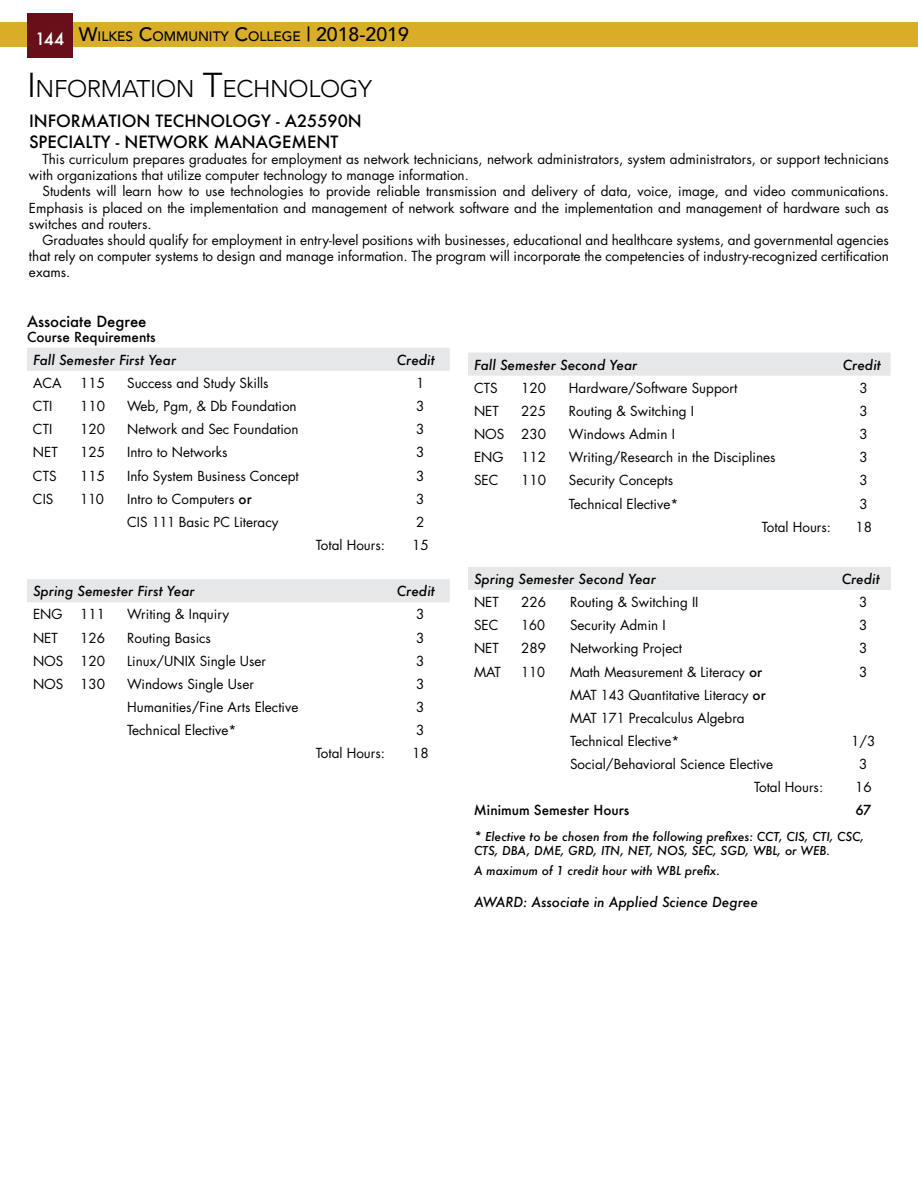
<style>
.page{position:relative;width:918px;height:1188px;background:#fff}
.page>*{position:absolute;margin:0;border:0;box-sizing:border-box;transform-origin:0 0}
.t1{font:300 24.15px "Avenir";letter-spacing:-.015em;color:#000}
.t2{font:500 16.5px/21px "Futura";color:#000}
.t3{font:500 15px "Futura";color:#000}
.t4{font:500 13.65px "Avenir";color:#000}
.t5{font:13.5px/16.2px "Futura Std";color:#000}
.t6{font:italic 500 13.5px "Futura";color:#000}
.t7{font:500 13.5px "Futura";color:#000}
.t8{font:13.5px "Futura Std";color:#000;scale:.95 1}
.t9{font:italic 500 12px/14.4px "Futura";color:#000}
.s1{font-family:"Futura";font-size:16.5px;color:#fff}
.s2{font-size:19.5px}
.s3{font-size:34.5px}
.s4{font-family:"Futura";font-weight:500}
</style>
<div class="page">
<div style="left:0;top:22px;width:918px;height:25px;background:#daad28"></div>
<div style="left:27px;top:13px;width:45px;height:45px;background:#690f1a"></div>
<svg style="left:27px;top:348px;width:423px;height:254px"></svg>
<div style="left:468px;top:353px;width:423px;height:23px;background:#e6e7e8"></div>
<div style="left:468px;top:567px;width:423px;height:23px;background:#e6e7e8"></div>
<p class="t4" style="left:35px;top:24px;width:375px"><span class="s1">144</span> <span class="s2">W</span>ILKES <span class="s2">C</span>OMMUNITY <span class="s2">C</span>OLLEGE <span class="s2">| 2018-2019</span></p>
<h1 class="t1" style="left:27px;top:74px;width:347px"><span class="s3">I</span> NFORMATION <span class="s3">T</span>ECHNOLOGY</h1>
<p class="t2" style="left:29px;top:110px;width:334px">INFORMATION TECHNOLOGY - A25590N<br>SPECIALTY - NETWORK MANAGEMENT</p>
<p class="t5" style="left:29px;top:151px;width:862px;text-indent:14px">This curriculum prepares graduates for employment as network technicians, network administrators, system administrators, or support technicians with organizations that utilize computer technology to manage information.</p>
<p class="t5" style="left:29px;top:184px;width:862px;text-align:justify;text-indent:14px">Students will learn how to use technologies to provide reliable transmission and delivery of data, voice, image, and video communications.<br>Emphasis is placed on the implementation and management of network software and the implementation and management of hardware such as switches and routers.</p>
<p class="t5" style="left:29px;top:232px;width:862px;text-align:justify;text-indent:14px">Graduates should qualify for employment in entry-level positions with businesses, educational and healthcare systems, and governmental agencies that rely on computer systems to design and manage information. The program will incorporate the competencies of industry-recognized certification exams.</p>
<p class="t3" style="left:27px;top:311px;width:121px">Associate Degree</p>
<p class="t7" style="left:27px;top:327px;width:130px">Course Requirements</p>
<p class="t6" style="left:33px;top:351px;width:145px">Fall Semester First Year</p>
<p class="t6" style="left:397px;top:351px;width:39px">Credit</p>
<p class="t5" style="left:33px;top:375px;width:30px">ACA</p>
<p class="t5" style="left:80px;top:375px;width:26px">115</p>
<p class="t5" style="left:127px;top:375px;width:143px">Success and Study Skills</p>
<p class="t5" style="left:416px;top:375px;width:10px">1</p>
<p class="t5" style="left:33px;top:398px;width:21px">CTI</p>
<p class="t5" style="left:80px;top:398px;width:26px">110</p>
<p class="t5" style="left:127px;top:398px;width:171px">Web, Pgm, &amp; Db Foundation</p>
<p class="t5" style="left:416px;top:398px;width:10px">3</p>
<p class="t5" style="left:33px;top:421px;width:21px">CTI</p>
<p class="t5" style="left:80px;top:421px;width:26px">120</p>
<p class="t5" style="left:127px;top:421px;width:173px">Network and Sec Foundation</p>
<p class="t5" style="left:416px;top:421px;width:10px">3</p>
<p class="t5" style="left:33px;top:444px;width:26px">NET</p>
<p class="t5" style="left:80px;top:444px;width:26px">125</p>
<p class="t5" style="left:127px;top:444px;width:102px">Intro to Networks</p>
<p class="t5" style="left:416px;top:444px;width:10px">3</p>
<p class="t5" style="left:33px;top:468px;width:25px">CTS</p>
<p class="t5" style="left:80px;top:468px;width:26px">115</p>
<p class="t5" style="left:127px;top:468px;width:173px">Info System Business Concept</p>
<p class="t5" style="left:416px;top:468px;width:10px">3</p>
<p class="t5" style="left:33px;top:491px;width:22px">CIS</p>
<p class="t5" style="left:80px;top:491px;width:25px">110</p>
<p class="t5" style="left:127px;top:491px;width:126px">Intro to Computers <span class="s4">or</span></p>
<p class="t5" style="left:416px;top:491px;width:10px">3</p>
<p class="t5" style="left:127px;top:514px;width:153px">CIS 111 Basic PC Literacy</p>
<p class="t5" style="left:416px;top:514px;width:10px">2</p>
<p class="t5" style="left:316px;top:537px;width:71px">Total Hours:</p>
<p class="t5" style="left:412px;top:537px;width:18px">15</p>
<p class="t6" style="left:33px;top:582px;width:163px">Spring Semester First Year</p>
<p class="t6" style="left:397px;top:582px;width:39px">Credit</p>
<p class="t5" style="left:33px;top:607px;width:31px">ENG</p>
<p class="t5" style="left:80px;top:607px;width:26px">111</p>
<p class="t5" style="left:127px;top:607px;width:104px">Writing &amp; Inquiry</p>
<p class="t5" style="left:416px;top:607px;width:10px">3</p>
<p class="t5" style="left:33px;top:630px;width:26px">NET</p>
<p class="t5" style="left:80px;top:630px;width:26px">126</p>
<p class="t5" style="left:127px;top:630px;width:85px">Routing Basics</p>
<p class="t5" style="left:416px;top:630px;width:10px">3</p>
<p class="t5" style="left:33px;top:653px;width:74px">NOS 120</p>
<p class="t5" style="left:127px;top:653px;width:140px">Linux/UNIX Single User</p>
<p class="t5" style="left:416px;top:653px;width:10px">3</p>
<p class="t5" style="left:33px;top:676px;width:74px">NOS 130</p>
<p class="t5" style="left:127px;top:676px;width:128px">Windows Single User</p>
<p class="t5" style="left:416px;top:676px;width:10px">3</p>
<p class="t5" style="left:127px;top:699px;width:173px">Humanities/Fine Arts Elective</p>
<p class="t5" style="left:416px;top:699px;width:10px">3</p>
<p class="t5" style="left:127px;top:722px;width:111px">Technical Elective*</p>
<p class="t5" style="left:416px;top:722px;width:10px">3</p>
<p class="t5" style="left:316px;top:745px;width:71px">Total Hours:</p>
<p class="t5" style="left:412px;top:745px;width:18px">18</p>
<p class="t6" style="left:474px;top:355px;width:165px">Fall Semester Second Year</p>
<p class="t6" style="left:843px;top:355px;width:39px">Credit</p>
<p class="t5" style="left:474px;top:380px;width:25px">CTS</p>
<p class="t5" style="left:521px;top:380px;width:26px">120</p>
<p class="t5" style="left:569px;top:380px;width:170px">Hardware/Software Support</p>
<p class="t5" style="left:860px;top:380px;width:10px">3</p>
<p class="t5" style="left:474px;top:403px;width:26px">NET</p>
<p class="t5" style="left:521px;top:403px;width:26px">225</p>
<p class="t5" style="left:569px;top:403px;width:127px">Routing &amp; Switching I</p>
<p class="t5" style="left:860px;top:403px;width:10px">3</p>
<p class="t5" style="left:474px;top:426px;width:74px">NOS 230</p>
<p class="t5" style="left:569px;top:426px;width:107px">Windows Admin I</p>
<p class="t5" style="left:860px;top:426px;width:10px">3</p>
<p class="t5" style="left:474px;top:449px;width:31px">ENG</p>
<p class="t5" style="left:521px;top:449px;width:26px">112</p>
<p class="t5" style="left:569px;top:449px;width:208px">Writing/Research in the Disciplines</p>
<p class="t5" style="left:860px;top:449px;width:10px">3</p>
<p class="t5" style="left:474px;top:472px;width:26px">SEC</p>
<p class="t5" style="left:521px;top:472px;width:26px">110</p>
<p class="t5" style="left:569px;top:472px;width:106px">Security Concepts</p>
<p class="t5" style="left:860px;top:472px;width:10px">3</p>
<p class="t5" style="left:569px;top:496px;width:111px">Technical Elective*</p>
<p class="t5" style="left:860px;top:496px;width:10px">3</p>
<p class="t5" style="left:762px;top:519px;width:71px">Total Hours:</p>
<p class="t5" style="left:855px;top:519px;width:18px">18</p>
<p class="t6" style="left:474px;top:570px;width:183px">Spring Semester Second Year</p>
<p class="t6" style="left:842px;top:570px;width:39px">Credit</p>
<p class="t5" style="left:474px;top:594px;width:26px">NET</p>
<p class="t5" style="left:521px;top:594px;width:26px">226</p>
<p class="t5" style="left:570px;top:594px;width:130px">Routing &amp; Switching II</p>
<p class="t5" style="left:859px;top:594px;width:10px">3</p>
<p class="t5" style="left:474px;top:617px;width:26px">SEC</p>
<p class="t8" style="left:521px;top:617px;width:26px">160</p>
<p class="t5" style="left:570px;top:617px;width:97px">Security Admin I</p>
<p class="t5" style="left:859px;top:617px;width:10px">3</p>
<p class="t5" style="left:474px;top:640px;width:26px">NET</p>
<p class="t5" style="left:521px;top:640px;width:26px">289</p>
<p class="t5" style="left:570px;top:640px;width:113px">Networking Project</p>
<p class="t5" style="left:859px;top:640px;width:10px">3</p>
<p class="t5" style="left:474px;top:664px;width:28px">MAT</p>
<p class="t8" style="left:521px;top:663px;width:26px">110</p>
<p class="t5" style="left:570px;top:664px;width:194px">Math Measurement &amp; Literacy <span class="s4">or</span></p>
<p class="t5" style="left:859px;top:664px;width:10px">3</p>
<p class="t5" style="left:570px;top:683px;width:197px;line-height:23.1px">MAT 143 Quantitative Literacy <span class="s4">or<br></span>MAT 171 Precalculus Algebra<br>Technical Elective*</p>
<p class="t5" style="left:851px;top:733px;width:26px">1/3</p>
<p class="t5" style="left:570px;top:756px;width:205px">Social/Behavioral Science Elective</p>
<p class="t5" style="left:859px;top:756px;width:10px">3</p>
<p class="t5" style="left:754px;top:779px;width:71px">Total Hours:</p>
<p class="t5" style="left:855px;top:779px;width:18px">16</p>
<p class="t7" style="left:474px;top:801px;width:157px">Minimum Semester Hours</p>
<p class="t7" style="left:855px;top:801px;width:17px">67</p>
<p class="t9" style="left:474px;top:829px;width:392px">* Elective to be chosen from the following prefixes: CCT, CIS, CTI, CSC,<br>CTS, DBA, DME, GRD, ITN, NET, NOS, SEC, SGD, WBL, or WEB.</p>
<p class="t9" style="left:474px;top:863px;width:248px">A maximum of 1 credit hour with WBL prefix.</p>
<p class="t6" style="left:474px;top:893px;width:286px">AWARD: Associate in Applied Science Degree</p>
</div>
